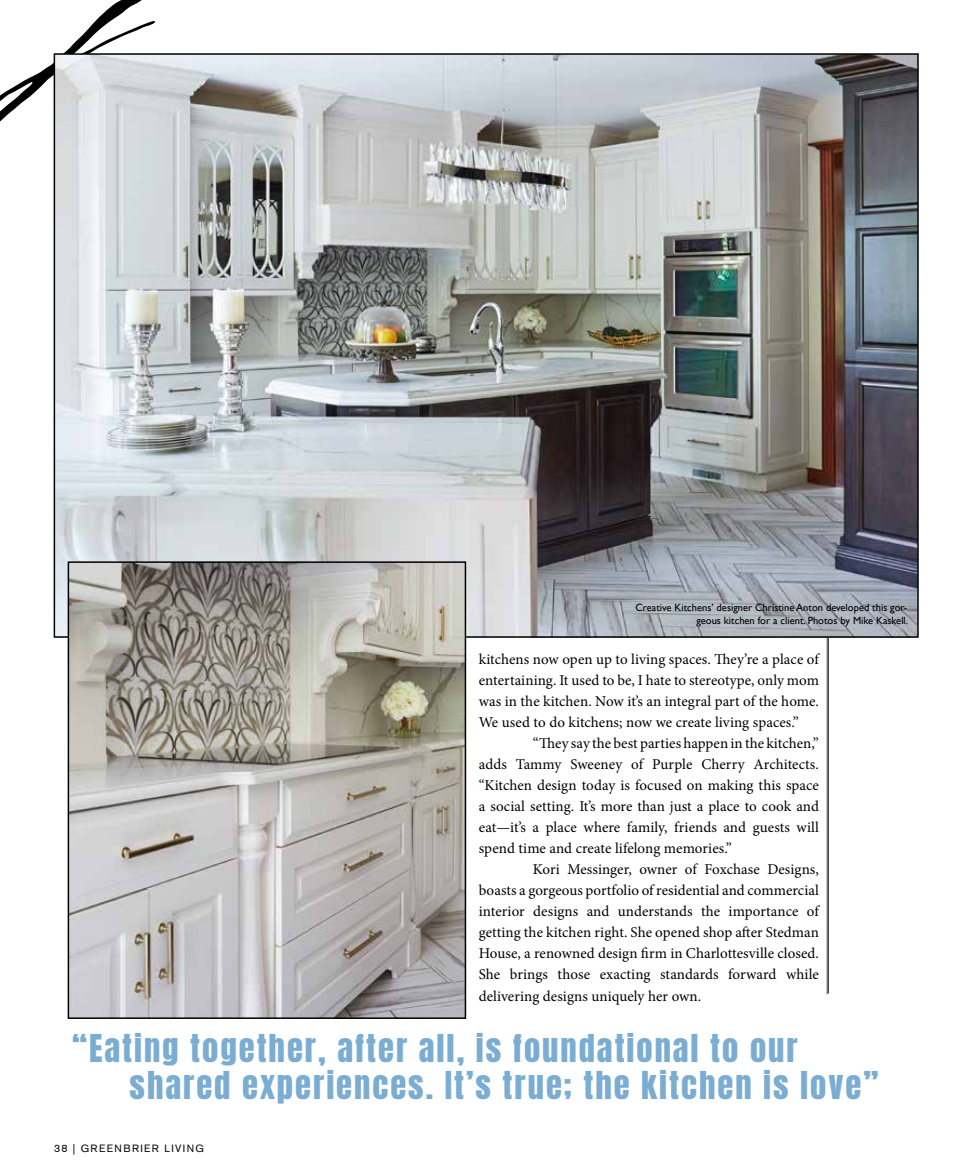
<style>
.page{position:relative;width:972px;height:1175px;background:#fff}
.page>*{position:absolute;margin:0;border:0;box-sizing:border-box;transform-origin:0 0}
.t1{font:32.7px/36.6px "Anton";letter-spacing:.06em;color:#7badd3}
.t2{font:15px/21px "Minion Pro";letter-spacing:.005em;color:#000;text-align:justify}
.t3{font:10.5px/12.6px "Gill Sans";color:#000;text-align:right}
.t4{font:10.5px "Akzidenz Grotesk BE";letter-spacing:.135em;color:#000}
</style>
<div class="page">
<div style="left:826px;top:559px;width:5px;height:435px;background:#000;opacity:.75"></div>
<hr style="left:828px;top:561px;width:1px;height:432px;background:#000">
<svg style="left:0;top:0;width:155px;height:144px"></svg>
<img style="left:57px;top:56px;width:859px;height:579px">
<img style="left:71px;top:564px;width:392px;height:451px">
<div style="left:68px;top:561px;width:398px;height:457px;border:2px solid #000"></div>
<p class="t3" style="left:636px;top:601px;width:274px">Creative Kitchens’ designer Christine Anton developed this gor&shy;geous kitchen for a client. Photos by Mike Kaskell.</p>
<p class="t2" style="left:479px;top:649px;width:342px">kitchens now open up to living spaces. They’re a place of entertaining. It used to be, I hate to stereotype, only mom was in the kitchen. Now it’s an integral part of the home.<br>We used to do kitchens; now we create living spaces.”</p>
<p class="t2" style="left:479px;top:733px;width:342px;text-indent:54px">“They say the best parties happen in the kitchen,” adds Tammy Sweeney of Purple Cherry Architects. “Kitchen design today is focused on making this space a social setting. It’s more than just a place to cook and eat—it’s a place where family, friends and guests will spend time and create lifelong memories.”</p>
<p class="t2" style="left:479px;top:859px;width:342px;text-indent:54px">Kori Messinger, owner of Foxchase Designs, boasts a gorgeous portfolio of residential and commercial interior designs and understands the importance of getting the kitchen right. She opened shop after Stedman House, a renowned design firm in Charlottesville closed.<br>She brings those exacting standards forward while delivering designs uniquely her own.</p>
<h1 class="t1" style="left:130px;top:1032px;width:750px;text-indent:-58px">“Eating together, after all, is foundational to our shared experiences. It’s true; the kitchen is love”</h1>
<p class="t4" style="left:54px;top:1142px;width:152px">38 | GREENBRIER LIVING</p>
</div>
